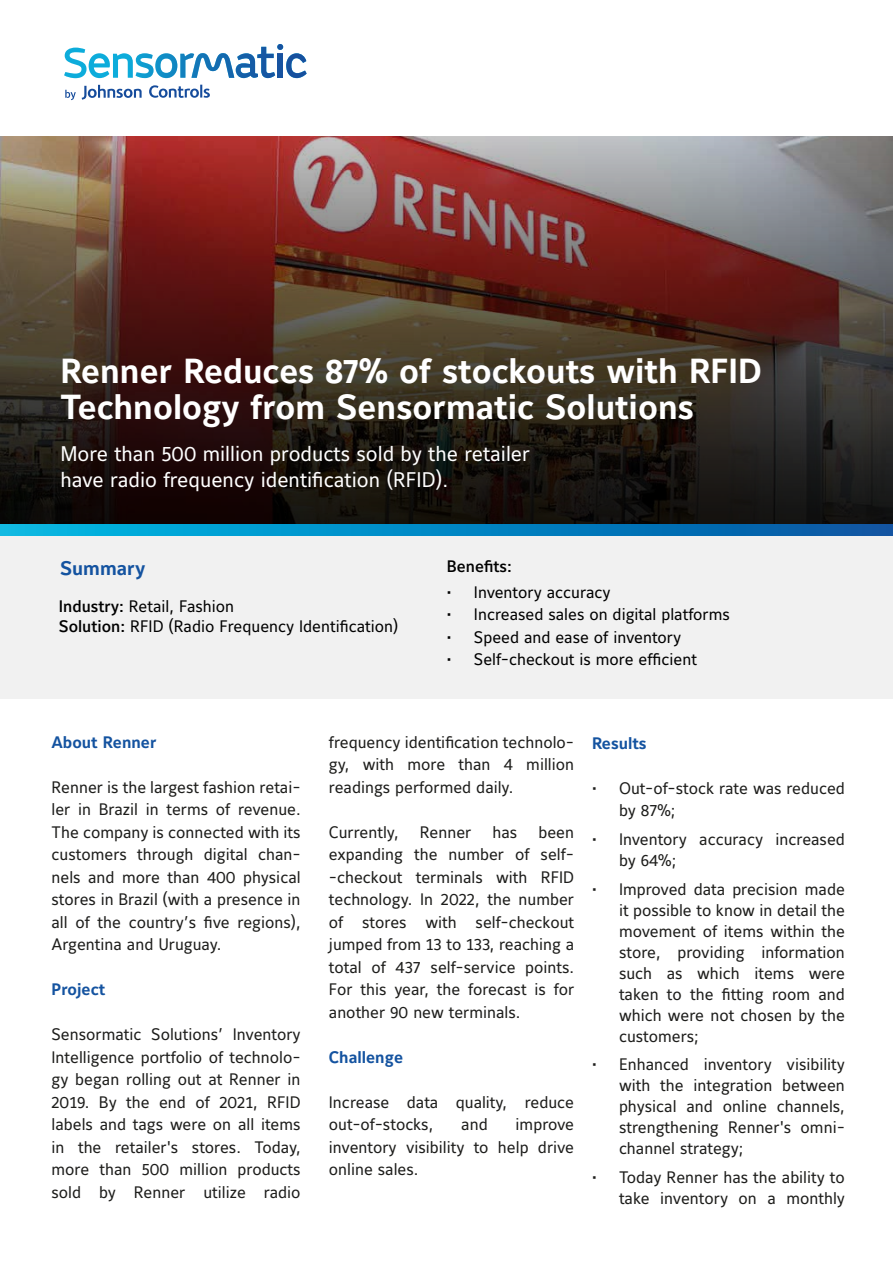
<style>
.page{position:relative;width:893px;height:1263px;background:#fff}
.page>*{position:absolute;margin:0;border:0;box-sizing:border-box;transform-origin:0 0}
.t1{font:700 34.5px/36px "Maurea Jci Lf ML";color:#fff}
.t2{font:21px/25.2px "Maurea Jci Lf ML";color:#fff}
.t3{font:700 19.5px "Maurea Jci Lf ML";color:#1453a0}
.t4{font:16.5px/22.5px "Maurea Jci Lf ML";color:#1d1d1b;text-align:justify}
.t5{font:16.5px/19.8px "Maurea Jci Lf ML";color:#000}
.t6{font:700 16.5px "Maurea Jci Lf ML";color:#1453a0}
.t7{font:500 16.5px "Maurea Jci Lf ML";color:#000}
.s1{font-weight:500}
</style>
<div class="page">
<div style="left:0;top:534px;width:893px;height:164px;background:#f1f1f1"></div>
<svg style="left:149px;top:85px;width:61px;height:13px"></svg>
<svg style="left:82px;top:85px;width:60px;height:15px"></svg>
<svg style="left:64px;top:44px;width:243px;height:34px"></svg>
<svg style="left:65px;top:90px;width:11px;height:10px"></svg>
<img style="left:0;top:136px;width:893px;height:389px">
<svg style="left:0;top:525px;width:893px;height:11px"></svg>
<h1 class="t1" style="left:60px;top:354px;width:703px">Renner Reduces 87% of stockouts with RFID<br>Technology from Sensormatic Solutions</h1>
<p class="t2" style="left:60px;top:441px;width:471px">More than 500 million products sold by the retailer have radio frequency identification (RFID).</p>
<p class="t3" style="left:60px;top:556px;width:87px">Summary</p>
<p class="t5" style="left:59px;top:596px;width:341px"><span class="s1">Industry:</span> Retail, Fashion<br><span class="s1">Solution:</span> RFID (Radio Frequency Identification)</p>
<p class="t7" style="left:447px;top:557px;width:66px">Benefits:</p>
<p class="t5" style="left:447px;top:582px;width:165px">• Inventory accuracy</p>
<p class="t5" style="left:447px;top:605px;width:284px">• Increased sales on digital platforms</p>
<p class="t5" style="left:447px;top:627px;width:236px">• Speed and ease of inventory</p>
<p class="t5" style="left:447px;top:650px;width:251px">• Self-checkout is more efficient</p>
<p class="t6" style="left:52px;top:732px;width:106px">About Renner</p>
<p class="t4" style="left:52px;top:775px;width:251px">Renner is the largest fashion retai&shy;ler in Brazil in terms of revenue.<br>The company is connected with its customers through digital chan&shy;nels and more than 400 physical stores in Brazil (with a presence in all of the country’s five regions), Argentina and Uruguay.</p>
<p class="t6" style="left:52px;top:979px;width:55px">Project</p>
<p class="t4" style="left:52px;top:1023px;width:251px">Sensormatic Solutions’ Inventory Intelligence portfolio of technolo&shy;gy began rolling out at Renner in 2019. By the end of 2021, RFID labels and tags were on all items in the retailer's stores. Today, more than 500 million products sold by Renner utilize radio</p>
<p class="t4" style="left:329px;top:730px;width:247px">frequency identification technolo&shy;gy, with more than 4 million readings performed daily.</p>
<p class="t4" style="left:329px;top:820px;width:71px">Currently,</p>
<p class="t4" style="left:420px;top:820px;width:53px">Renner</p>
<p class="t4" style="left:492px;top:820px;width:26px">has</p>
<p class="t4" style="left:329px;top:820px;width:247px;text-indent:210px">been expanding the number of self--checkout terminals with RFID technology. In 2022, the number of stores with self-checkout jumped from 13 to 133, reaching a total of 437 self-service points.<br>For this year, the forecast is for another 90 new terminals.</p>
<p class="t6" style="left:329px;top:1047px;width:76px">Challenge</p>
<p class="t4" style="left:329px;top:1091px;width:247px">Increase data quality, reduce out-of-stocks,</p>
<p class="t4" style="left:329px;top:1113px;width:247px;text-indent:187px">improve inventory visibility to help drive online sales.</p>
<p class="t4" style="left:461px;top:1113px;width:28px">and</p>
<p class="t6" style="left:592px;top:733px;width:56px">Results</p>
<p class="t4" style="left:619px;top:777px;width:227px;text-indent:-27px">• Out-of-stock rate was reduced by 87%;</p>
<p class="t4" style="left:619px;top:829px;width:227px;line-height:21px;text-indent:-27px">• Inventory accuracy increased by 64%;</p>
<p class="t4" style="left:619px;top:878px;width:227px;line-height:21px;text-indent:-27px">• Improved data precision made it possible to know in detail the movement of items within the store, providing information such as which items were taken to the fitting room and which were not chosen by the customers;</p>
<p class="t4" style="left:619px;top:1054px;width:227px;line-height:21px;text-indent:-27px">• Enhanced inventory visibility with the integration between physical and online channels, strengthening Renner's omni&shy;channel strategy;</p>
<p class="t4" style="left:592px;top:1166px;width:254px;line-height:21px;text-align:right">• Today Renner has the ability to take inventory on a monthly</p>
</div>
